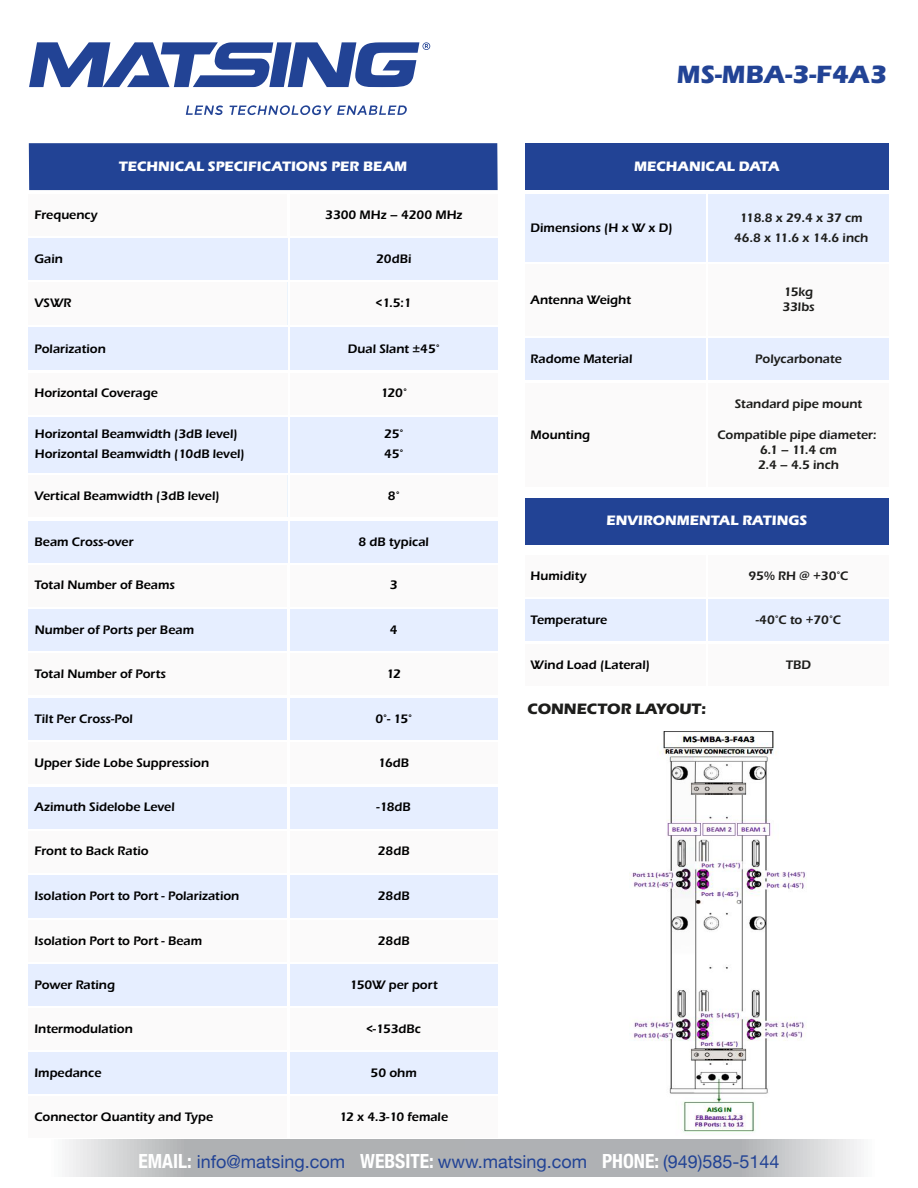
<style>
.page{position:relative;width:918px;height:1188px;background:#fff}
.page>*{position:absolute;margin:0;border:0;box-sizing:border-box;transform-origin:0 0}
.t1{font:700 25.8px "Marta";color:#224395}
.t2{font:18px "Helvetica Neue";color:#224395}
.t3{font:700 15.6px "Marta";color:#1d1d1b}
.t4{font:700 14.1px "Marta";color:#fff}
.t5{font:600 12.75px/19.8px "Marta";color:#000}
.t6{font:600 12.75px/15.3px "Marta";color:#1d1d1b;text-align:center}
.s1{font-weight:700;font-stretch:condensed;font-size:19.5px;color:#fff}
</style>
<div class="page">
<svg style="left:230px;top:105px;width:177px;height:10px"></svg>
<svg style="left:186px;top:105px;width:37px;height:10px"></svg>
<svg style="left:29px;top:42px;width:401px;height:45px"></svg>
<div style="left:290px;top:194px;width:207px;height:41px;background:#fbfafa"></div>
<div style="left:29px;top:194px;width:258px;height:41px;background:#fbfafa"></div>
<div style="left:290px;top:238px;width:207px;height:41px;background:#e6eeff"></div>
<div style="left:29px;top:238px;width:258px;height:41px;background:#e6eeff"></div>
<div style="left:290px;top:282px;width:207px;height:43px;background:#fbfafa"></div>
<div style="left:29px;top:282px;width:258px;height:43px;background:#fbfafa"></div>
<div style="left:290px;top:328px;width:207px;height:42px;background:#e6eeff"></div>
<div style="left:29px;top:328px;width:258px;height:42px;background:#e6eeff"></div>
<div style="left:290px;top:417px;width:207px;height:55px;background:#e6eeff"></div>
<div style="left:29px;top:417px;width:258px;height:55px;background:#e6eeff"></div>
<div style="left:290px;top:373px;width:207px;height:41px;background:#fbfafa"></div>
<div style="left:29px;top:373px;width:258px;height:41px;background:#fbfafa"></div>
<div style="left:290px;top:521px;width:207px;height:41px;background:#e6eeff"></div>
<div style="left:29px;top:521px;width:258px;height:41px;background:#e6eeff"></div>
<div style="left:290px;top:475px;width:207px;height:42px;background:#fbfafa"></div>
<div style="left:29px;top:475px;width:258px;height:42px;background:#fbfafa"></div>
<div style="left:290px;top:831px;width:207px;height:41px;background:#fbfafa"></div>
<div style="left:29px;top:831px;width:258px;height:41px;background:#fbfafa"></div>
<div style="left:290px;top:921px;width:207px;height:41px;background:#fbfafa"></div>
<div style="left:29px;top:921px;width:258px;height:41px;background:#fbfafa"></div>
<div style="left:290px;top:1008px;width:207px;height:41px;background:#fbfafa"></div>
<div style="left:29px;top:1008px;width:258px;height:41px;background:#fbfafa"></div>
<div style="left:290px;top:1096px;width:207px;height:41px;background:#fbfafa"></div>
<div style="left:29px;top:1096px;width:258px;height:41px;background:#fbfafa"></div>
<div style="left:290px;top:565px;width:207px;height:41px;background:#fbfafa"></div>
<div style="left:29px;top:565px;width:258px;height:41px;background:#fbfafa"></div>
<div style="left:290px;top:610px;width:207px;height:41px;background:#e6eeff"></div>
<div style="left:29px;top:610px;width:258px;height:41px;background:#e6eeff"></div>
<div style="left:290px;top:698px;width:207px;height:41px;background:#e6eeff"></div>
<div style="left:29px;top:698px;width:258px;height:41px;background:#e6eeff"></div>
<div style="left:290px;top:787px;width:207px;height:41px;background:#e6eeff"></div>
<div style="left:29px;top:787px;width:258px;height:41px;background:#e6eeff"></div>
<div style="left:290px;top:654px;width:207px;height:41px;background:#fbfafa"></div>
<div style="left:29px;top:654px;width:258px;height:41px;background:#fbfafa"></div>
<div style="left:290px;top:743px;width:207px;height:41px;background:#fbfafa"></div>
<div style="left:29px;top:743px;width:258px;height:41px;background:#fbfafa"></div>
<div style="left:290px;top:875px;width:207px;height:43px;background:#e6eeff"></div>
<div style="left:29px;top:875px;width:258px;height:43px;background:#e6eeff"></div>
<div style="left:290px;top:964px;width:207px;height:42px;background:#e6eeff"></div>
<div style="left:29px;top:964px;width:258px;height:42px;background:#e6eeff"></div>
<div style="left:290px;top:1052px;width:207px;height:41px;background:#e6eeff"></div>
<div style="left:29px;top:1052px;width:258px;height:41px;background:#e6eeff"></div>
<div style="left:29px;top:143px;width:469px;height:47px;background:#224395"></div>
<div style="left:525px;top:143px;width:364px;height:47px;background:#224395"></div>
<div style="left:525px;top:264px;width:180px;height:72px;background:#fbfafa"></div>
<div style="left:708px;top:264px;width:181px;height:72px;background:#fbfafa"></div>
<div style="left:525px;top:194px;width:180px;height:68px;background:#e6eeff"></div>
<div style="left:708px;top:194px;width:181px;height:68px;background:#e6eeff"></div>
<div style="left:525px;top:338px;width:180px;height:42px;background:#e6eeff"></div>
<div style="left:708px;top:338px;width:181px;height:42px;background:#e6eeff"></div>
<div style="left:525px;top:383px;width:180px;height:103px;background:#fbfafa"></div>
<div style="left:708px;top:383px;width:181px;height:103px;background:#fbfafa"></div>
<div style="left:525px;top:555px;width:180px;height:42px;background:#fbfafa"></div>
<div style="left:708px;top:555px;width:181px;height:42px;background:#fbfafa"></div>
<div style="left:525px;top:599px;width:180px;height:42px;background:#e6eeff"></div>
<div style="left:708px;top:599px;width:181px;height:42px;background:#e6eeff"></div>
<div style="left:525px;top:644px;width:180px;height:42px;background:#fbfafa"></div>
<div style="left:708px;top:644px;width:181px;height:42px;background:#fbfafa"></div>
<div style="left:525px;top:498px;width:364px;height:47px;background:#224395"></div>
<svg style="left:65px;top:1140px;width:796px;height:37px;background:#b9bbbd"></svg>
<img style="left:629px;top:731px;width:178px;height:401px">
<h1 class="t1" style="left:677px;top:59px;width:212px">MS-MBA-3-F4A3</h1>
<p class="t4" style="left:119px;top:158px;width:290px">TECHNICAL SPECIFICATIONS PER BEAM</p>
<p class="t4" style="left:634px;top:158px;width:147px">MECHANICAL DATA</p>
<p class="t5" style="left:35px;top:205px;width:65px">Frequency</p>
<p class="t5" style="left:325px;top:205px;width:139px">3300 MHz – 4200 MHz</p>
<p class="t5" style="left:35px;top:249px;width:30px">Gain</p>
<p class="t5" style="left:376px;top:249px;width:37px">20dBi</p>
<p class="t5" style="left:35px;top:293px;width:39px">VSWR</p>
<p class="t5" style="left:376px;top:293px;width:37px">&lt;1.5:1</p>
<p class="t5" style="left:35px;top:339px;width:73px">Polarization</p>
<p class="t5" style="left:348px;top:339px;width:93px">Dual Slant ±45°</p>
<p class="t5" style="left:34px;top:383px;width:125px">Horizontal Coverage</p>
<p class="t5" style="left:381px;top:383px;width:28px">120°</p>
<p class="t5" style="left:35px;top:424px;width:211px">Horizontal Beamwidth (3dB level)<br>Horizontal Beamwidth (10dB level)</p>
<p class="t5" style="left:384px;top:424px;width:21px">25°<br>45°</p>
<p class="t5" style="left:34px;top:486px;width:187px">Vertical Beamwidth (3dB level)</p>
<p class="t5" style="left:388px;top:486px;width:13px">8°</p>
<p class="t5" style="left:35px;top:531px;width:101px">Beam Cross-over</p>
<p class="t5" style="left:359px;top:531px;width:72px">8 dB typical</p>
<p class="t5" style="left:34px;top:575px;width:142px">Total Number of Beams</p>
<p class="t5" style="left:390px;top:575px;width:9px">3</p>
<p class="t5" style="left:35px;top:620px;width:161px">Number of Ports per Beam</p>
<p class="t5" style="left:390px;top:620px;width:9px">4</p>
<p class="t5" style="left:34px;top:664px;width:133px">Total Number of Ports</p>
<p class="t5" style="left:386px;top:664px;width:16px">12</p>
<p class="t5" style="left:34px;top:708px;width:100px">Tilt Per Cross-Pol</p>
<p class="t5" style="left:376px;top:708px;width:38px">0°- 15°</p>
<p class="t5" style="left:34px;top:753px;width:176px">Upper Side Lobe Suppression</p>
<p class="t5" style="left:378px;top:753px;width:32px">16dB</p>
<p class="t5" style="left:34px;top:797px;width:142px">Azimuth Sidelobe Level</p>
<p class="t5" style="left:377px;top:797px;width:36px">-18dB</p>
<p class="t5" style="left:35px;top:841px;width:116px">Front to Back Ratio</p>
<p class="t5" style="left:378px;top:841px;width:33px">28dB</p>
<p class="t5" style="left:34px;top:886px;width:206px">Isolation Port to Port - Polarization</p>
<p class="t5" style="left:378px;top:886px;width:33px">28dB</p>
<p class="t5" style="left:35px;top:931px;width:169px">Isolation Port to Port - Beam</p>
<p class="t5" style="left:378px;top:931px;width:33px">28dB</p>
<p class="t5" style="left:34px;top:975px;width:82px">Power Rating</p>
<p class="t5" style="left:350px;top:975px;width:90px">150W per port</p>
<p class="t5" style="left:35px;top:1019px;width:100px">Intermodulation</p>
<p class="t5" style="left:366px;top:1019px;width:56px">&lt;-153dBc</p>
<p class="t5" style="left:34px;top:1063px;width:69px">Impedance</p>
<p class="t5" style="left:371px;top:1063px;width:48px">50 ohm</p>
<p class="t5" style="left:35px;top:1107px;width:180px">Connector Quantity and Type</p>
<p class="t5" style="left:339px;top:1107px;width:110px">12 x 4.3-10 female</p>
<p class="t5" style="left:531px;top:218px;width:144px">Dimensions (H x W x D)</p>
<p class="t5" style="left:531px;top:290px;width:102px">Antenna Weight</p>
<p class="t6" style="left:734px;top:208px;width:136px;line-height:19.5px">118.8 x 29.4 x 37 cm<br>46.8 x 11.6 x 14.6 inch</p>
<p class="t6" style="left:782px;top:284px;width:34px;text-align:left">15kg<br>33lbs</p>
<p class="t5" style="left:531px;top:349px;width:103px">Radome Material</p>
<p class="t6" style="left:755px;top:351px;width:88px">Polycarbonate</p>
<p class="t5" style="left:531px;top:425px;width:61px">Mounting</p>
<p class="t6" style="left:735px;top:396px;width:129px">Standard pipe mount</p>
<p class="t6" style="left:717px;top:427px;width:161px">Compatible pipe diameter:<br>6.1 – 11.4 cm<br>2.4 – 4.5 inch</p>
<p class="t4" style="left:606px;top:513px;width:202px">ENVIRONMENTAL RATINGS</p>
<p class="t6" style="left:749px;top:568px;width:102px">95% RH @ +30°C</p>
<p class="t6" style="left:756px;top:612px;width:87px">-40°C to +70°C</p>
<p class="t5" style="left:531px;top:566px;width:57px">Humidity</p>
<p class="t5" style="left:531px;top:610px;width:78px">Temperature</p>
<p class="t5" style="left:531px;top:655px;width:121px">Wind Load (Lateral)</p>
<p class="t6" style="left:786px;top:657px;width:27px">TBD</p>
<p class="t3" style="left:527px;top:700px;width:180px">CONNECTOR LAYOUT:</p>
<h2 class="t2" style="left:138px;top:1148px;width:643px"><span class="s1">EMAIL:</span> info@matsing.com <span class="s1">WEBSITE:</span> www.matsing.com <span class="s1">PHONE:</span> (949)585-5144</h2>
</div>
